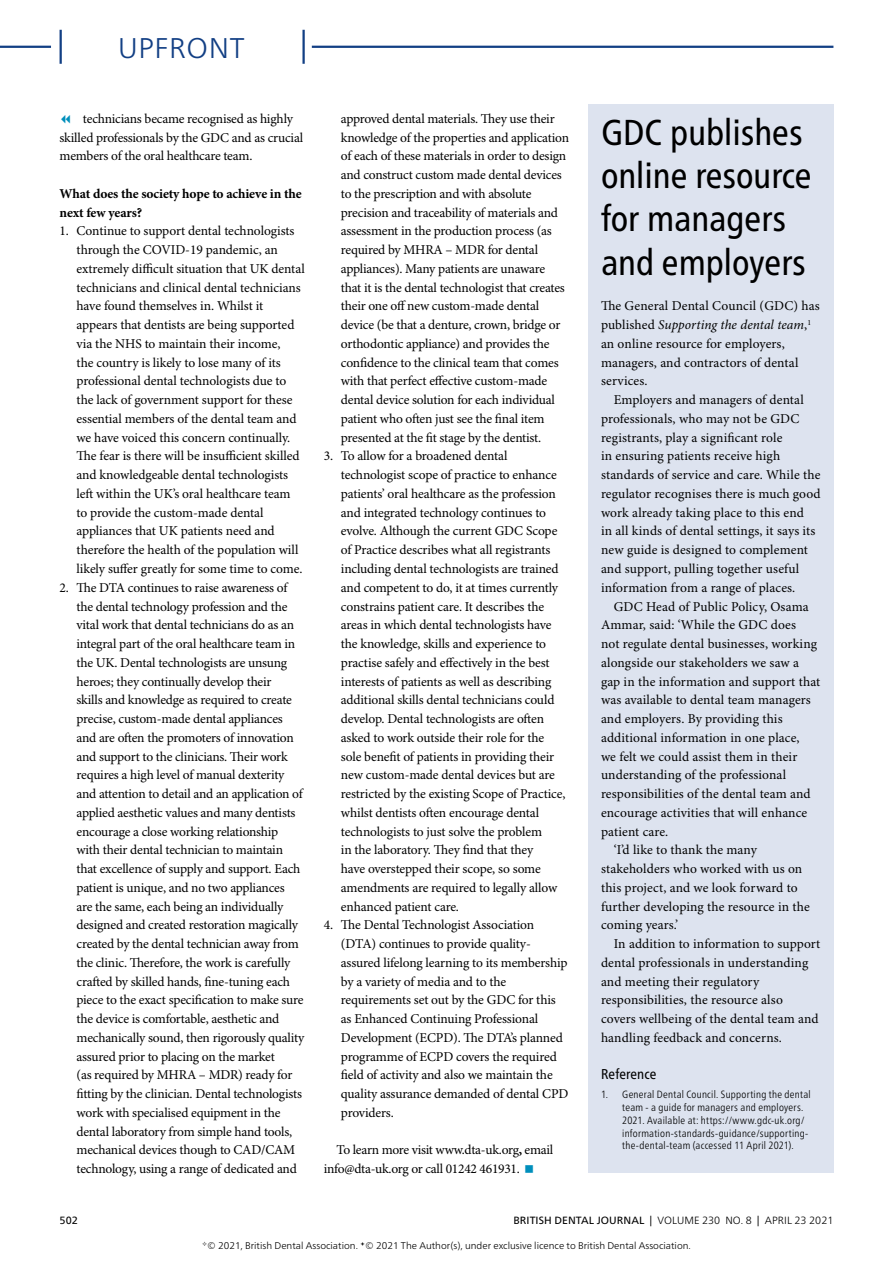
<style>
.page{position:relative;width:893px;height:1263px;background:#fff}
.page>*{position:absolute;margin:0;border:0;box-sizing:border-box;transform-origin:0 0}
.Title_3_Cnd_24pt{font:condensed 36px/43.2px "Frutiger Neue LT Pro";color:#000}
.t1{font:300 28.5px "Frutiger Neue LT Pro";letter-spacing:.025em;color:#123f84}
.Bibliography_Heading{font:14.25px "Frutiger Neue LT Pro Cn Rg 2";letter-spacing:.01em;color:#000}
.Para_9pt_ragged{font:13.5px/18.8px "Minion Pro";letter-spacing:-.01em;color:#000}
.Para_9pt_ragged-2{font:13.5px/18.8px "Minion Pro";letter-spacing:.01em;color:#000}
.Para_9pt_ragged_1st{font:13.5px/18.8px "Minion Pro";letter-spacing:.01em;color:#000}
.Para_9pt_ragged_1st-2{font:700 13.5px/18.8px "Minion Pro";letter-spacing:-.01em;color:#000}
.t2{font:300 condensed 10.5px/12.8px "Frutiger Neue LT Pro";letter-spacing:.025em;color:#000}
.t3{font:300 10.5px "Frutiger Neue LT Pro";letter-spacing:.005em;color:#000}
.t4{font:10.5px "Frutiger Neue LT Pro";color:#000}
.t5{font:300 9.75px "Frutiger Neue LT Pro";color:#000}
.s1{font-weight:700}
.s2{font-style:italic}
.s3{font-family:"Frutiger Neue LT Pro Cn Lt 2";font-weight:400;font-stretch:normal}
.s4{font-weight:400}
</style>
<div class="page">
<div style="left:588px;top:104px;width:245px;height:1069px;background:#dde3ef"></div>
<hr style="left:0;top:46px;width:51px;height:2px;background:#123f84">
<hr style="left:312px;top:46px;width:521px;height:2px;background:#123f84">
<hr style="left:60px;top:30px;width:2px;height:34px;background:#123f84">
<hr style="left:302px;top:30px;width:3px;height:34px;background:#123f84">
<h2 class="t1" style="left:118px;top:31px;width:128px">UPFRONT</h2>
<p class="Para_9pt_ragged" style="left:60px;top:110px;width:245px;text-indent:23px">technicians became recognised as highly skilled professionals by the GDC and as crucial members of the oral healthcare team.</p>
<p class="Para_9pt_ragged_1st-2" style="left:60px;top:185px;width:244px">What does the society hope to achieve in the next few years?</p>
<p class="Para_9pt_ragged" style="left:77px;top:222px;width:230px;text-indent:-17px">1. Continue to support dental technologists through the COVID-19 pandemic, an extremely difficult situation that UK dental technicians and clinical dental technicians have found themselves in. Whilst it appears that dentists are being supported via the NHS to maintain their income,<br>the country is likely to lose many of its professional dental technologists due to the lack of government support for these essential members of the dental team and we have voiced this concern continually.<br>The fear is there will be insufficient skilled and knowledgeable dental technologists left within the UK’s oral healthcare team to provide the custom-made dental appliances that UK patients need and therefore the health of the population will likely suffer greatly for some time to come.</p>
<p class="Para_9pt_ragged" style="left:77px;top:579px;width:229px;text-indent:-17px">2. The DTA continues to raise awareness of the dental technology profession and the vital work that dental technicians do as an integral part of the oral healthcare team in the UK. Dental technologists are unsung heroes; they continually develop their<br>skills and knowledge as required to create precise, custom-made dental appliances and are often the promoters of innovation and support to the clinicians. Their work requires a high level of manual dexterity and attention to detail and an application of applied aesthetic values and many dentists encourage a close working relationship with their dental technician to maintain that excellence of supply and support. Each patient is unique, and no two appliances<br>are the same, each being an individually designed and created restoration magically created by the dental technician away from the clinic. Therefore, the work is carefully crafted by skilled hands, fine-tuning each piece to the exact specification to make sure the device is comfortable, aesthetic and mechanically sound, then rigorously quality assured prior to placing on the market<br>(as required by MHRA – MDR) ready for fitting by the clinician. Dental technologists work with specialised equipment in the dental laboratory from simple hand tools, mechanical devices though to CAD/CAM technology, using a range of dedicated and</p>
<p class="Para_9pt_ragged" style="left:341px;top:110px;width:230px">approved dental materials. They use their knowledge of the properties and application of each of these materials in order to design and construct custom made dental devices to the prescription and with absolute precision and traceability of materials and assessment in the production process (as required by MHRA – MDR for dental appliances). Many patients are unaware that it is the dental technologist that creates their one off new custom-made dental device (be that a denture, crown, bridge or orthodontic appliance) and provides the confidence to the clinical team that comes with that perfect effective custom-made dental device solution for each individual patient who often just see the final item presented at the fit stage by the dentist.</p>
<p class="Para_9pt_ragged" style="left:341px;top:447px;width:226px;text-indent:-17px">3. To allow for a broadened dental technologist scope of practice to enhance patients’ oral healthcare as the profession and integrated technology continues to evolve. Although the current GDC Scope of Practice describes what all registrants including dental technologists are trained and competent to do, it at times currently constrains patient care. It describes the areas in which dental technologists have the knowledge, skills and experience to practise safely and effectively in the best interests of patients as well as describing additional skills dental technicians could develop. Dental technologists are often asked to work outside their role for the sole benefit of patients in providing their new custom-made dental devices but are restricted by the existing Scope of Practice, whilst dentists often encourage dental technologists to just solve the problem<br>in the laboratory. They find that they<br>have overstepped their scope, so some amendments are required to legally allow enhanced patient care.</p>
<p class="Para_9pt_ragged" style="left:341px;top:916px;width:229px;text-indent:-17px">4. The Dental Technologist Association (DTA) continues to provide quality&shy;assured lifelong learning to its membership by a variety of media and to the requirements set out by the GDC for this as Enhanced Continuing Professional Development (ECPD). The DTA’s planned programme of ECPD covers the required field of activity and also we maintain the quality assurance demanded of dental CPD providers.</p>
<p class="Para_9pt_ragged" style="left:324px;top:1141px;width:231px;text-indent:13px">To learn more visit www.dta-uk.org<span class="s1">,</span> email info@dta-uk.org or call 01242 461931.</p>
<p class="Title_3_Cnd_24pt" style="left:601px;top:111px;width:212px">GDC publishes online resource for managers and employers</p>
<p class="Para_9pt_ragged_1st" style="left:601px;top:297px;width:220px">The General Dental Council (GDC) has published <span class="s2">Supporting the dental team</span>,<sup>1 </sup>an online resource for employers, managers, and contractors of dental services.</p>
<p class="Para_9pt_ragged-2" style="left:601px;top:391px;width:221px;text-indent:13px">Employers and managers of dental professionals, who may not be GDC registrants, play a significant role<br>in ensuring patients receive high standards of service and care. While the regulator recognises there is much good work already taking place to this end<br>in all kinds of dental settings, it says its new guide is designed to complement and support, pulling together useful information from a range of places.</p>
<p class="Para_9pt_ragged-2" style="left:601px;top:597px;width:221px;text-indent:13px">GDC Head of Public Policy, Osama Ammar, said: ‘While the GDC does<br>not regulate dental businesses, working alongside our stakeholders we saw a gap in the information and support that was available to dental team managers and employers. By providing this additional information in one place,<br>we felt we could assist them in their understanding of the professional responsibilities of the dental team and encourage activities that will enhance patient care.</p>
<p class="Para_9pt_ragged" style="left:601px;top:841px;width:210px;text-indent:13px">‘I’d like to thank the many stakeholders who worked with us on this project, and we look forward to further developing the resource in the coming years.’</p>
<p class="Para_9pt_ragged-2" style="left:601px;top:935px;width:221px;text-indent:13px">In addition to information to support dental professionals in understanding and meeting their regulatory responsibilities, the resource also covers wellbeing of the dental team and handling feedback and concerns.</p>
<p class="Bibliography_Heading" style="left:601px;top:1066px;width:57px">Reference</p>
<p class="t2" style="left:622px;top:1088px;width:190px;text-indent:-21px"><span class="s3">1.</span> General Dental Council. Supporting the dental team - a guide for managers and employers.<br><span class="s3">2021. Available at:</span> https://www.gdc-uk.org/ information-standards-guidance/supporting&shy;the-dental-team <span class="s3">(accessed 11 April 2021).</span></p>
<p class="t4" style="left:60px;top:1214px;width:20px">502</p>
<p class="t3" style="left:513px;top:1214px;width:321px"><span class="s4">BRITISH DENTAL JOURNAL |</span> VOLUME 230 NO. 8 <span class="s4">|</span> April 23 2021</p>
<p class="t5" style="left:207px;top:1240px;width:485px">© 2021, British Dental Association. © 2021 The Author(s), under exclusive licence to British Dental Association.</p>
</div>
